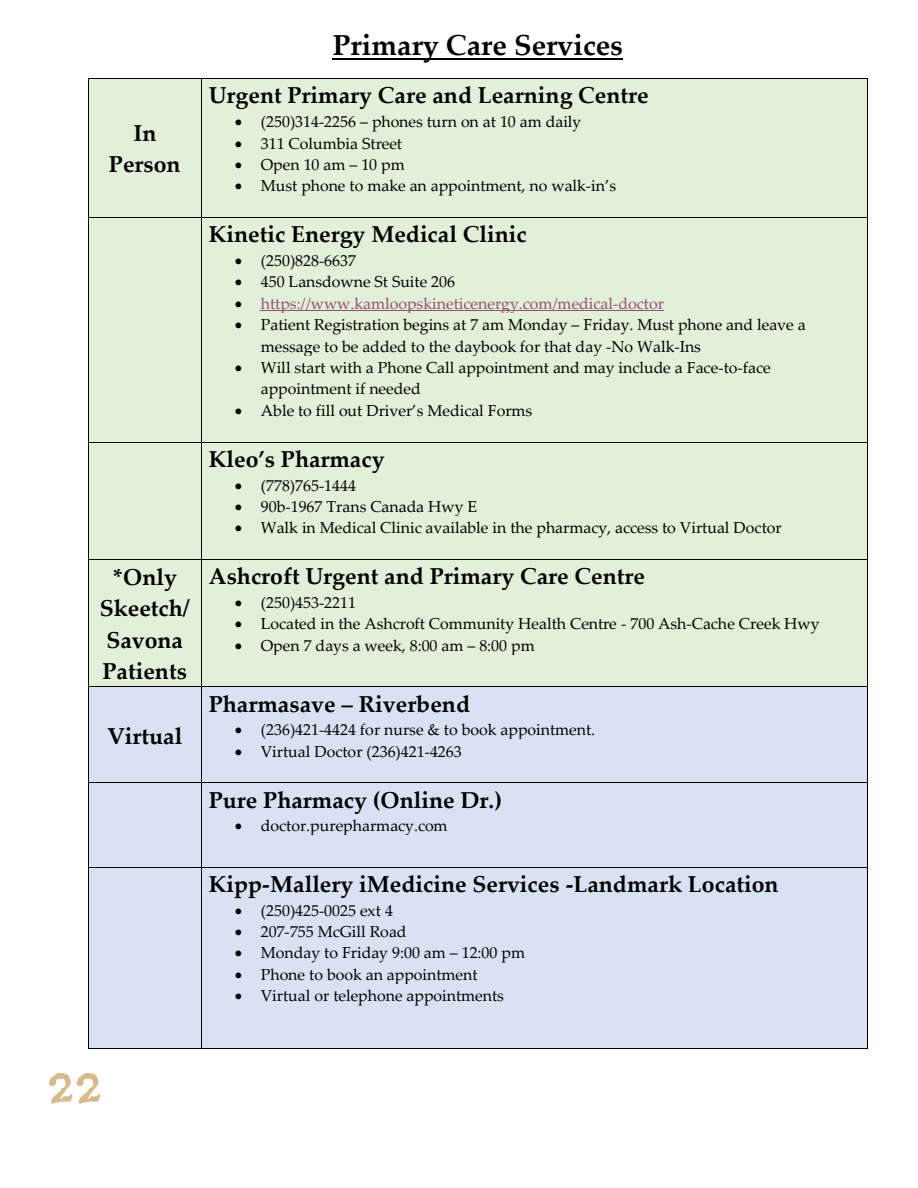
<style>
.page{position:relative;width:918px;height:1188px;background:#fff}
.page>*{position:absolute;margin:0;border:0;box-sizing:border-box;transform-origin:0 0}
.t1{font:63px "Ugly Qua";color:#d5bc8d}
.t2{font:700 28.95px "Palatino Linotype";color:#000}
.t3{font:700 22.95px/31.2px "Palatino Linotype";color:#000;text-align:center}
.t4{font:15.9px/21.5px "Palatino Linotype";color:#000}
.t5{font:15.9px "Palatino Linotype";color:#954f72}
.s1{color:#000}
</style>
<div class="page">
<hr style="left:333px;top:58px;width:290px;height:2px;background:#000">
<div style="left:89px;top:79px;width:112px;height:138px;background:#e2efd9"></div>
<div style="left:202px;top:79px;width:665px;height:138px;background:#e2efd9"></div>
<hr style="left:89px;top:78px;width:112px;height:1px;background:#000">
<hr style="left:201px;top:78px;width:666px;height:1px;background:#000">
<hr style="left:89px;top:79px;width:1px;height:138px;background:#000">
<hr style="left:201px;top:79px;width:1px;height:138px;background:#000">
<hr style="left:867px;top:79px;width:1px;height:138px;background:#000">
<div style="left:89px;top:218px;width:112px;height:224px;background:#e2efd9"></div>
<div style="left:202px;top:218px;width:665px;height:224px;background:#e2efd9"></div>
<hr style="left:261px;top:310px;width:403px;height:1px;background:#954f72">
<hr style="left:89px;top:217px;width:112px;height:1px;background:#000">
<hr style="left:201px;top:217px;width:666px;height:1px;background:#000">
<hr style="left:89px;top:218px;width:1px;height:224px;background:#000">
<hr style="left:201px;top:218px;width:1px;height:224px;background:#000">
<hr style="left:867px;top:218px;width:1px;height:224px;background:#000">
<div style="left:89px;top:443px;width:112px;height:116px;background:#e2efd9"></div>
<div style="left:202px;top:443px;width:665px;height:116px;background:#e2efd9"></div>
<hr style="left:89px;top:442px;width:112px;height:1px;background:#000">
<hr style="left:201px;top:442px;width:666px;height:1px;background:#000">
<hr style="left:89px;top:443px;width:1px;height:116px;background:#000">
<hr style="left:201px;top:443px;width:1px;height:116px;background:#000">
<hr style="left:867px;top:443px;width:1px;height:116px;background:#000">
<div style="left:89px;top:560px;width:112px;height:126px;background:#e2efd9"></div>
<div style="left:202px;top:560px;width:665px;height:126px;background:#e2efd9"></div>
<hr style="left:89px;top:559px;width:112px;height:1px;background:#000">
<hr style="left:201px;top:559px;width:666px;height:1px;background:#000">
<hr style="left:89px;top:560px;width:1px;height:126px;background:#000">
<hr style="left:201px;top:560px;width:1px;height:126px;background:#000">
<hr style="left:867px;top:560px;width:1px;height:126px;background:#000">
<div style="left:89px;top:687px;width:112px;height:96px;background:#d9e2f3"></div>
<div style="left:202px;top:687px;width:665px;height:96px;background:#d9e2f3"></div>
<hr style="left:89px;top:686px;width:112px;height:1px;background:#000">
<hr style="left:201px;top:686px;width:666px;height:1px;background:#000">
<hr style="left:89px;top:687px;width:1px;height:96px;background:#000">
<hr style="left:201px;top:687px;width:1px;height:96px;background:#000">
<hr style="left:867px;top:687px;width:1px;height:96px;background:#000">
<div style="left:89px;top:783px;width:112px;height:84px;background:#d9e2f3"></div>
<div style="left:202px;top:783px;width:665px;height:84px;background:#d9e2f3"></div>
<hr style="left:89px;top:783px;width:112px;height:1px;background:#000">
<hr style="left:201px;top:783px;width:666px;height:1px;background:#000">
<hr style="left:89px;top:783px;width:1px;height:84px;background:#000">
<hr style="left:201px;top:783px;width:1px;height:84px;background:#000">
<hr style="left:867px;top:783px;width:1px;height:84px;background:#000">
<div style="left:89px;top:868px;width:112px;height:181px;background:#d9e2f3"></div>
<div style="left:202px;top:868px;width:665px;height:181px;background:#d9e2f3"></div>
<hr style="left:89px;top:867px;width:112px;height:1px;background:#000">
<hr style="left:201px;top:867px;width:666px;height:1px;background:#000">
<hr style="left:89px;top:868px;width:1px;height:181px;background:#000">
<hr style="left:89px;top:1049px;width:112px;height:1px;background:#000">
<hr style="left:201px;top:868px;width:1px;height:181px;background:#000">
<hr style="left:201px;top:1049px;width:666px;height:1px;background:#000">
<hr style="left:867px;top:868px;width:1px;height:181px;background:#000">
<p class="t3" style="left:109px;top:117px;width:73px">In<br>Person</p>
<p class="t2" style="left:333px;top:25px;width:292px">Primary Care Services</p>
<p class="t3" style="left:209px;top:79px;width:441px">Urgent Primary Care and Learning Centre</p>
<p class="t4" style="left:235px;top:110px;width:348px">• (250)314-2256 – phones turn on at 10 am daily</p>
<p class="t4" style="left:235px;top:132px;width:169px">• 311 Columbia Street</p>
<p class="t4" style="left:235px;top:153px;width:172px">• Open 10 am – 10 pm</p>
<p class="t4" style="left:235px;top:175px;width:383px">• Must phone to make an appointment, no walk-in’s</p>
<p class="t3" style="left:209px;top:218px;width:319px">Kinetic Energy Medical Clinic</p>
<p class="t4" style="left:235px;top:249px;width:123px">• (250)828-6637</p>
<p class="t4" style="left:235px;top:271px;width:222px">• 450 Lansdowne St Suite 206</p>
<p class="t5" style="left:235px;top:292px;width:431px"><span class="s1">•</span> https://www.kamloopskineticenergy.com/medical-doctor</p>
<p class="t4" style="left:261px;top:313px;width:546px;text-indent:-26px">• Patient Registration begins at 7 am Monday – Friday. Must phone and leave a message to be added to the daybook for that day -No Walk-Ins</p>
<p class="t4" style="left:261px;top:356px;width:512px;text-indent:-26px">• Will start with a Phone Call appointment and may include a Face-to-face appointment if needed</p>
<p class="t4" style="left:235px;top:399px;width:299px">• Able to fill out Driver’s Medical Forms</p>
<p class="t3" style="left:209px;top:443px;width:177px">Kleo’s Pharmacy</p>
<p class="t4" style="left:235px;top:474px;width:123px">• (778)765-1444</p>
<p class="t4" style="left:235px;top:495px;width:244px">• 90b-1967 Trans Canada Hwy E</p>
<p class="t4" style="left:235px;top:517px;width:548px">• Walk in Medical Clinic available in the pharmacy, access to Virtual Doctor</p>
<p class="t3" style="left:100px;top:561px;width:91px">*Only<br>Skeetch/<br>Savona<br>Patients</p>
<p class="t3" style="left:209px;top:560px;width:438px">Ashcroft Urgent and Primary Care Centre</p>
<p class="t4" style="left:235px;top:591px;width:123px">• (250)453-2211</p>
<p class="t4" style="left:235px;top:613px;width:586px">• Located in the Ashcroft Community Health Centre - 700 Ash-Cache Creek Hwy</p>
<p class="t4" style="left:235px;top:634px;width:301px">• Open 7 days a week, 8:00 am – 8:00 pm</p>
<p class="t3" style="left:107px;top:719px;width:77px">Virtual</p>
<h1 class="t1" style="left:47px;top:1030px;width:57px">22</h1>
<p class="t3" style="left:209px;top:687px;width:263px">Pharmasave – Riverbend</p>
<p class="t4" style="left:235px;top:718px;width:362px">• (236)421-4424 for nurse &amp; to book appointment.</p>
<p class="t4" style="left:235px;top:740px;width:228px">• Virtual Doctor (236)421-4263</p>
<p class="t3" style="left:209px;top:783px;width:295px">Pure Pharmacy (Online Dr.)</p>
<p class="t4" style="left:235px;top:814px;width:214px">• doctor.purepharmacy.com</p>
<p class="t3" style="left:209px;top:868px;width:571px">Kipp-Mallery iMedicine Services -Landmark Location</p>
<p class="t4" style="left:235px;top:899px;width:160px">• (250)425-0025 ext 4</p>
<p class="t4" style="left:235px;top:920px;width:173px">• 207-755 McGill Road</p>
<p class="t4" style="left:235px;top:942px;width:292px">• Monday to Friday 9:00 am – 12:00 pm</p>
<p class="t4" style="left:235px;top:963px;width:244px">• Phone to book an appointment</p>
<p class="t4" style="left:235px;top:984px;width:271px">• Virtual or telephone appointments</p>
</div>
